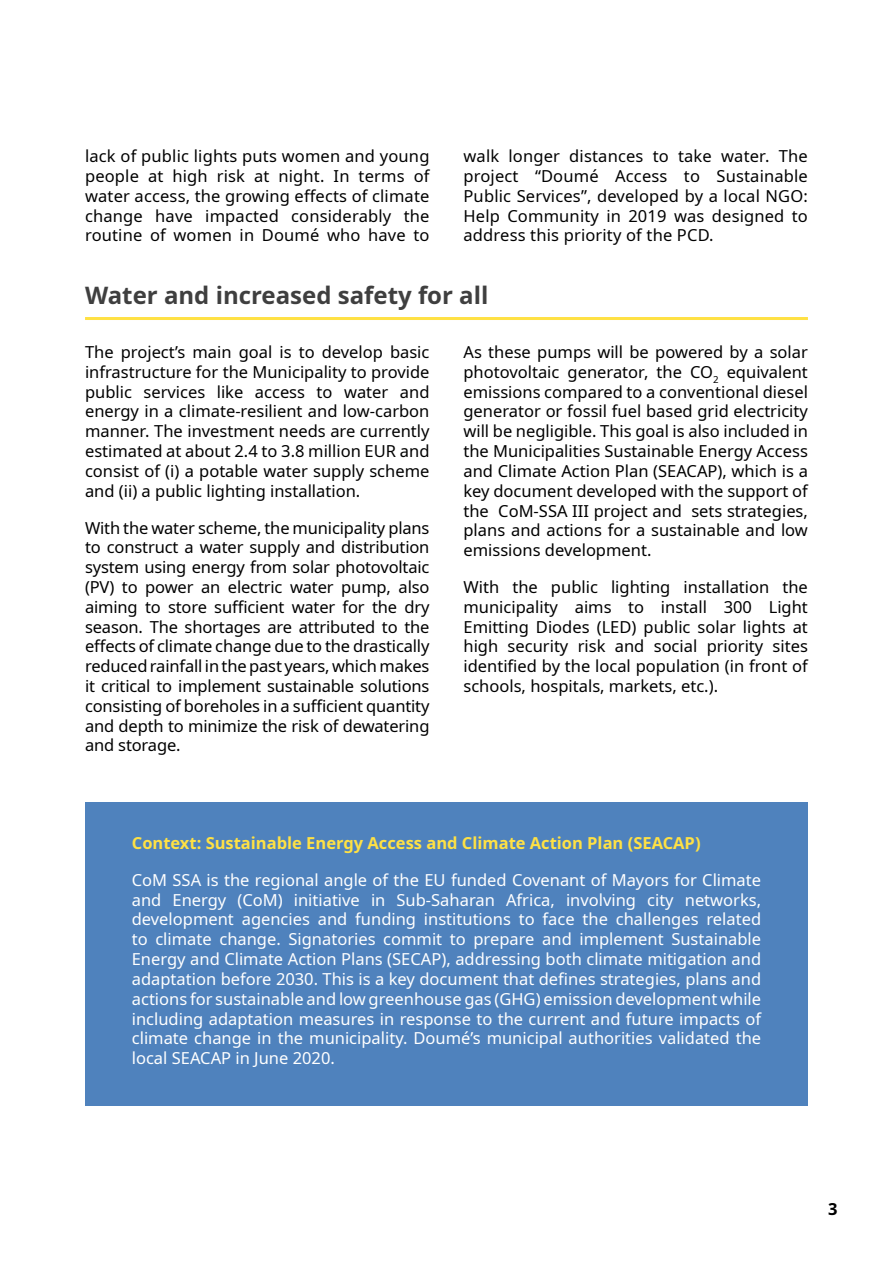
<style>
.page{position:relative;width:893px;height:1263px;background:#fff}
.page>*{position:absolute;margin:0;border:0;box-sizing:border-box;transform-origin:0 0}
.t1{font:700 24px "Noto Sans";color:#3f3f3f}
.t2{font:16.5px/19.8px "Noto Sans";color:#000;text-align:justify}
.t3{font:16.5px/19.8px "Noto Sans";color:#fff;text-align:justify}
.t4{font:700 16.5px "Noto Sans";color:#ffe144}
.t5{font:700 16.5px "Noto Sans";color:#000}
</style>
<div class="page">
<hr style="left:85px;top:317px;width:723px;height:3px;background:#ffe144">
<div style="left:85px;top:802px;width:723px;height:304px;background:#4f82bd"></div>
<p class="t2" style="left:85px;top:147px;width:346px">lack of public lights puts women and young people at high risk at night. In terms of water access, the growing effects of climate change have impacted considerably the routine of women in Doumé who have to</p>
<p class="t2" style="left:463px;top:147px;width:346px">walk longer distances to take water. The project “Doumé Access to Sustainable Public Services”, developed by a local NGO:<br>Help Community in 2019 was designed to address this priority of the PCD.</p>
<h1 class="t1" style="left:85px;top:279px;width:405px">Water and increased safety for all</h1>
<p class="t2" style="left:85px;top:343px;width:346px">The project’s main goal is to develop basic infrastructure for the Municipality to provide public services like access to water and energy in a climate-resilient and low-carbon manner. The investment needs are currently estimated at about 2.4 to 3.8 million EUR and consist of (i) a potable water supply scheme and (ii) a public lighting installation.</p>
<p class="t2" style="left:85px;top:518px;width:346px">With the water scheme, the municipality plans to construct a water supply and distribution system using energy from solar photovoltaic (PV) to power an electric water pump, also aiming to store sufficient water for the dry season. The shortages are attributed to the effects of climate change due to the drastically reduced rainfall in the past years, which makes it critical to implement sustainable solutions consisting of boreholes in a sufficient quantity and depth to minimize the risk of dewatering and storage.</p>
<p class="t2" style="left:463px;top:343px;width:346px">As these pumps will be powered by a solar photovoltaic generator, the CO<sub>2</sub> equivalent emissions compared to a conventional diesel generator or fossil fuel based grid electricity will be negligible. This goal is also included in the Municipalities Sustainable Energy Access and Climate Action Plan (SEACAP), which is a key document developed with the support of the CoM-SSA III project and sets strategies, plans and actions for a sustainable and low emissions development.</p>
<p class="t2" style="left:463px;top:577px;width:346px">With the public lighting installation the municipality aims to install 300 Light Emitting Diodes (LED) public solar lights at high security risk and social priority sites identified by the local population (in front of schools, hospitals, markets, etc.).</p>
<p class="t4" style="left:132px;top:831px;width:570px">Context: Sustainable Energy Access and Climate Action Plan (SEACAP)</p>
<p class="t3" style="left:132px;top:870px;width:631px">CoM SSA is the regional angle of the EU funded Covenant of Mayors for Climate and Energy (CoM) initiative in Sub-Saharan Africa, involving city networks, development agencies and funding institutions to face the challenges related to climate change. Signatories commit to prepare and implement Sustainable Energy and Climate Action Plans (SECAP), addressing both climate mitigation and adaptation before 2030. This is a key document that defines strategies, plans and actions for sustainable and low greenhouse gas (GHG) emission development while including adaptation measures in response to the current and future impacts of climate change in the municipality. Doumé’s municipal authorities validated the local SEACAP in June 2020.</p>
<p class="t5" style="left:828px;top:1197px;width:11px">3</p>
</div>
